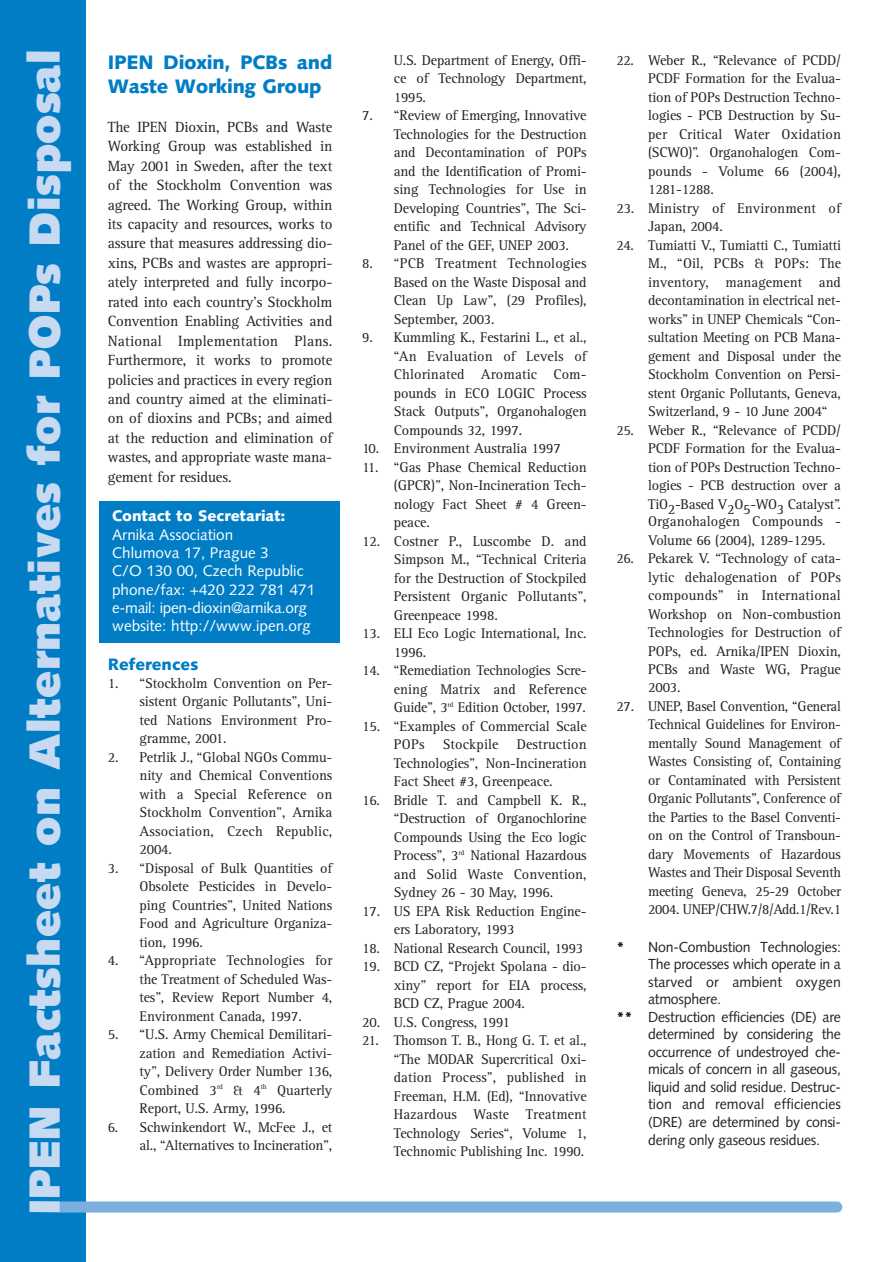
<style>
.page{position:relative;width:893px;height:1262px;background:#fff}
.page>*{position:absolute;margin:0;border:0;box-sizing:border-box;transform-origin:0 0}
.t1{font:900 43.65px "Syntax CE";letter-spacing:.015em;color:#c7daf1}
.t2{font:900 19.5px/23.4px "Syntax CE";letter-spacing:-.015em;color:#007dc5}
.t3{font:900 16.5px "Syntax CE";color:#007dc5}
.t4{font:15.3px/19.5px "Rotis Serif CE";letter-spacing:-.01em;color:#231f20;text-align:justify}
.t5{font:15.3px/18.3px "Syntax CE";color:#fff}
.t6{font:900 15.3px "Syntax CE";color:#fff}
.t7{font:14.55px/18.5px "Rotis Serif CE";letter-spacing:-.01em;color:#231f20;text-align:justify}
.t8{font:14.55px "Syntax CE";letter-spacing:-.015em;color:#231f20}
.t9{font:14.55px "Syntax CE";letter-spacing:.005em;color:#231f20}
.t10{font:14.55px/18.5px "Rotis Serif CE";letter-spacing:.01em;color:#231f20}
.s1{font-weight:900}
.s2{font-size:15.75px;color:#fff}
</style>
<div class="page">
<div style="left:99px;top:501px;width:240px;height:141px;background:#007dc5"></div>
<div style="left:0;top:0;width:85px;height:1261px;background:#007dc5"></div>
<div style="left:55px;top:1201px;width:787px;height:11px;background:#7aafde;border-radius:6px"></div>
<h1 class="t1" style="left:29px;top:1214px;width:1165px;rotate:-90deg">IPEN Factsheet on Alternatives for POPs Disposal</h1>
<h2 class="t2" style="left:108px;top:53px;width:226px">IPEN Dioxin, PCBs and<br>Waste Working Group</h2>
<p class="t4" style="left:108px;top:118px;width:226px">The IPEN Dioxin, PCBs and Waste Working Group was established in May 2001 in Sweden, after the text of the Stockholm Convention was agreed. The Working Group, within its capacity and resources, works to assure that measures addressing dio&shy;xins, PCBs and wastes are appropri&shy;ately interpreted and fully incorpo&shy;rated into each country's Stockholm Convention Enabling Activities and National Implementation Plans.<br>Furthermore, it works to promote policies and practices in every region and country aimed at the eliminati&shy;on of dioxins and PCBs; and aimed at the reduction and elimination of wastes, and appropriate waste mana&shy;gement for residues.</p>
<p class="t6" style="left:112px;top:510px;width:175px">Contact to Secretariat:</p>
<p class="t5" style="left:112px;top:527px;width:205px">Arnika Association<br>Chlumova 17, Prague 3<br>C/O 130 00, Czech Republic phone/fax: +420 222 781 471 e-mail: ipen-dioxin@arnika.org website: http://www.ipen.org</p>
<p class="t3" style="left:108px;top:658px;width:92px">References</p>
<p class="t7" style="left:139px;top:675px;width:194px;text-indent:-32px">1. “Stockholm Convention on Per&shy;sistent Organic Pollutants”, Uni&shy;ted Nations Environment Pro&shy;gramme, 2001.</p>
<p class="t7" style="left:139px;top:749px;width:194px;text-indent:-32px">2. Petrlik J., “Global NGOs Commu&shy;nity and Chemical Conventions with a Special Reference on Stockholm Convention”, Arnika Association, Czech Republic, 2004.</p>
<p class="t7" style="left:139px;top:860px;width:194px;text-indent:-32px">3. “Disposal of Bulk Quantities of Obsolete Pesticides in Develo&shy;ping Countries”, United Nations Food and Agriculture Organiza&shy;tion, 1996.</p>
<p class="t7" style="left:139px;top:952px;width:194px;text-indent:-32px">4. “Appropriate Technologies for the Treatment of Scheduled Was&shy;tes”, Review Report Number 4, Environment Canada, 1997.</p>
<p class="t7" style="left:139px;top:1026px;width:194px;text-indent:-32px">5. “U.S. Army Chemical Demilitari&shy;zation and Remediation Activi&shy;ty”, Delivery Order Number 136, Combined 3<sup>rd</sup> &amp; 4<sup>th</sup> Quarterly Report, U.S. Army, 1996.</p>
<p class="t7" style="left:108px;top:1119px;width:226px;text-align:right">6. Schwinkendort W., McFee J., et al., “Alternatives to Incineration”,</p>
<p class="t7" style="left:394px;top:52px;width:194px">U.S. Department of Energy, Offi&shy;ce of Technology Department, 1995.</p>
<p class="t7" style="left:394px;top:108px;width:194px;text-indent:-32px">7. “Review of Emerging, Innovative Technologies for the Destruction and Decontamination of POPs and the Identification of Promi&shy;sing Technologies for Use in Developing Countries”, The Sci&shy;entific and Technical Advisory Panel of the GEF, UNEP 2003.</p>
<p class="t7" style="left:394px;top:256px;width:194px;text-indent:-32px">8. “PCB Treatment Technologies Based on the Waste Disposal and Clean Up Law”, (29 Profiles), September, 2003.</p>
<p class="t7" style="left:394px;top:330px;width:194px;text-indent:-32px">9. Kummling K., Festarini L., et al., “An Evaluation of Levels of Chlorinated Aromatic Com&shy;pounds in ECO LOGIC Process Stack Outputs”, Organohalogen Compounds 32, 1997.</p>
<p class="t7" style="left:362px;top:440px;width:200px">10. Environment Australia 1997</p>
<p class="t7" style="left:394px;top:459px;width:194px;text-indent:-32px">11. “Gas Phase Chemical Reduction (GPCR)”, Non-Incineration Tech&shy;nology Fact Sheet # 4 Green&shy;peace.</p>
<p class="t7" style="left:394px;top:533px;width:194px;text-indent:-32px">12. Costner P., Luscombe D. and Simpson M., “Technical Criteria for the Destruction of Stockpiled Persistent Organic Pollutants”, Greenpeace 1998.</p>
<p class="t7" style="left:394px;top:625px;width:194px;text-indent:-32px">13. ELI Eco Logic International, Inc.<br>1996.</p>
<p class="t7" style="left:394px;top:662px;width:194px;text-indent:-32px">14. “Remediation Technologies Scre&shy;ening Matrix and Reference Guide”, 3<sup>rd</sup> Edition October, 1997.</p>
<p class="t7" style="left:394px;top:718px;width:194px;text-indent:-32px">15. “Examples of Commercial Scale POPs Stockpile Destruction Technologies”, Non-Incineration Fact Sheet #3, Greenpeace.</p>
<p class="t7" style="left:394px;top:792px;width:194px;text-indent:-32px">16. Bridle T. and Campbell K. R., “Destruction of Organochlorine Compounds Using the Eco logic Process”, 3<sup>rd</sup> National Hazardous and Solid Waste Convention, Sydney 26 - 30 May, 1996.</p>
<p class="t7" style="left:394px;top:903px;width:194px;text-indent:-32px">17. US EPA Risk Reduction Engine&shy;ers Laboratory, 1993</p>
<p class="t7" style="left:362px;top:940px;width:223px">18. National Research Council, 1993</p>
<p class="t7" style="left:394px;top:958px;width:194px;text-indent:-32px">19. BCD CZ, “Projekt Spolana - dio&shy;xiny” report for EIA process, BCD CZ, Prague 2004.</p>
<p class="t7" style="left:362px;top:1014px;width:149px">20. U.S. Congress, 1991</p>
<p class="t7" style="left:394px;top:1032px;width:194px;text-indent:-32px">21. Thomson T. B., Hong G. T. et al., “The MODAR Supercritical Oxi&shy;dation Process”, published in Freeman, H.M. (Ed), “Innovative Hazardous Waste Treatment Technology Series“, Volume 1, Technomic Publishing Inc. 1990.</p>
<p class="t7" style="left:648px;top:52px;width:194px;text-indent:-32px">22. Weber R., “Relevance of PCDD/ PCDF Formation for the Evalua&shy;tion of POPs Destruction Techno&shy;logies - PCB Destruction by Su&shy;per Critical Water Oxidation (SCWO)”. Organohalogen Com&shy;pounds - Volume 66 (2004), 1281-1288.</p>
<p class="t10" style="left:648px;top:200px;width:194px;text-indent:-32px">23. Ministry of Environment of<br>Japan, 2004.</p>
<p class="t7" style="left:648px;top:237px;width:194px;text-indent:-32px">24. Tumiatti V., Tumiatti C., Tumiatti M., “Oil, PCBs &amp; POPs: The inventory, management and decontamination in electrical net&shy;works” in UNEP Chemicals “Con&shy;sultation Meeting on PCB Mana&shy;gement and Disposal under the Stockholm Convention on Persi&shy;stent Organic Pollutants, Geneva, Switzerland, 9 - 10 June 2004“</p>
<p class="t7" style="left:648px;top:422px;width:194px;text-indent:-32px">25. Weber R., “Relevance of PCDD/ PCDF Formation for the Evalua&shy;tion of POPs Destruction Techno&shy;logies - PCB destruction over a TiO2-Based V2O5-WO3 Catalyst”.<br>Organohalogen Compounds - Volume 66 (2004), 1289-1295.</p>
<p class="t7" style="left:648px;top:550px;width:194px;text-indent:-32px">26. Pekarek V. “Technology of cata&shy;lytic dehalogenation of POPs compounds” in International Workshop on Non-combustion Technologies for Destruction of POPs, ed. Arnika/IPEN Dioxin, PCBs and Waste WG, Prague 2003.</p>
<p class="t7" style="left:648px;top:698px;width:194px;text-indent:-32px">27. UNEP, Basel Convention, “General Technical Guidelines for Environ&shy;mentally Sound Management of Wastes Consisting of, Containing or Contaminated with Persistent Organic Pollutants”, Conference of the Parties to the Basel Conventi&shy;on on the Control of Transboun&shy;dary Movements of Hazardous Wastes and Their Disposal Seventh meeting Geneva, 25-29 October 2004. UNEP/CHW.7/8/Add.1/Rev.1</p>
<p class="t8" style="left:616px;top:941px;width:226px"><span class="s1">*</span> Non-Combustion Technologies:</p>
<p class="t8" style="left:648px;top:959px;width:194px">The processes which operate in a</p>
<p class="t9" style="left:648px;top:976px;width:194px">starved or ambient oxygen</p>
<p class="t8" style="left:648px;top:994px;width:74px">atmosphere.</p>
<p class="t8" style="left:616px;top:1011px;width:226px"><span class="s1">**</span> Destruction efficiencies (DE) are</p>
<p class="t8" style="left:648px;top:1029px;width:194px">determined by considering the</p>
<p class="t8" style="left:648px;top:1046px;width:194px">occurrence of undestroyed che-</p>
<p class="t8" style="left:648px;top:1063px;width:194px">micals of concern in all gaseous,</p>
<p class="t8" style="left:648px;top:1081px;width:194px">liquid and solid residue. Destruc-</p>
<p class="t9" style="left:648px;top:1098px;width:194px">tion and removal efficiencies</p>
<p class="t8" style="left:648px;top:1116px;width:194px">(DRE) are determined by consi-</p>
<p class="t8" style="left:648px;top:1134px;width:191px">dering only gaseous residues.<span class="s2">04</span></p>
</div>
